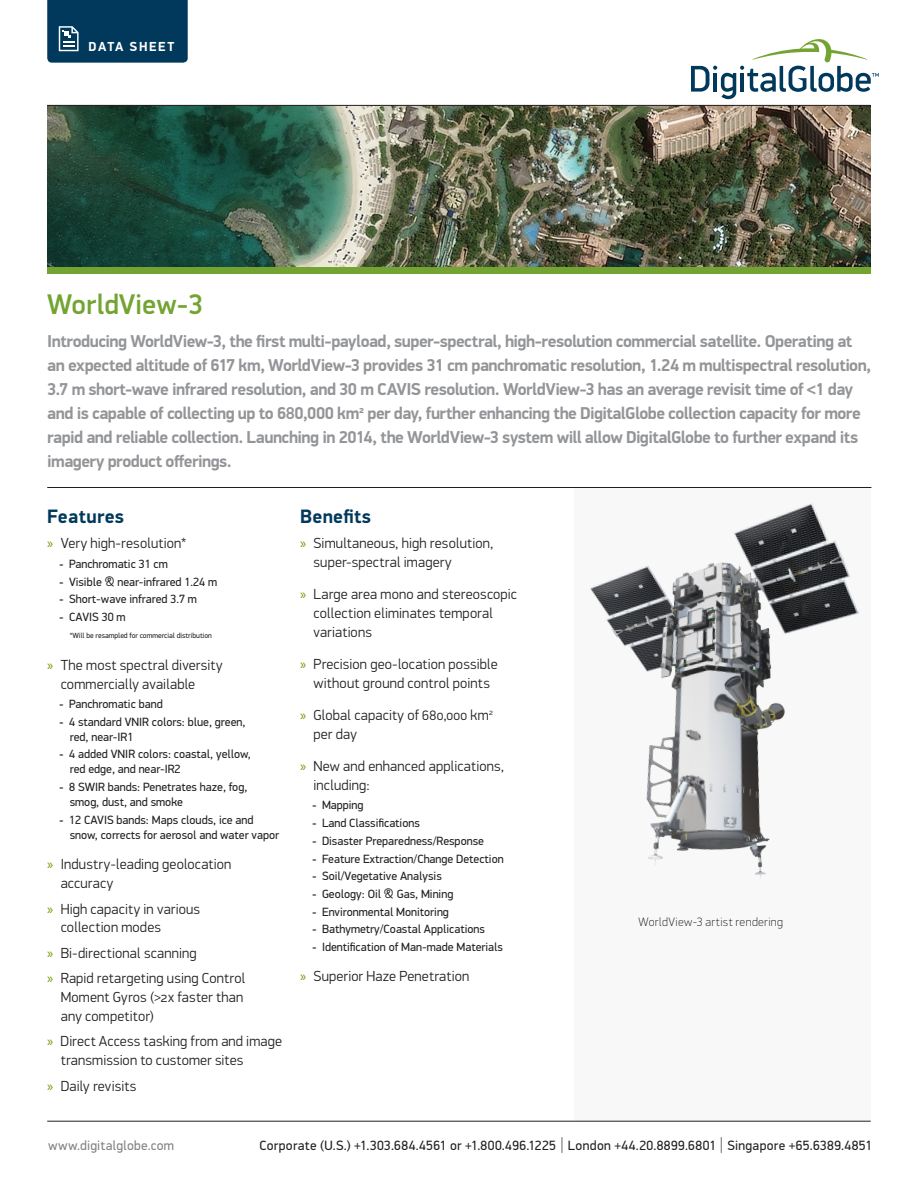
<style>
.page{position:relative;width:918px;height:1188px;background:#fff}
.page>*{position:absolute;margin:0;border:0;box-sizing:border-box;transform-origin:0 0}
.Header_1{font:500 28.5px "PF Din Display Pro";color:#73a432}
.Header_Paragraph{font:700 19.5px "PF Din Display Pro";letter-spacing:.015em;color:#00395c}
.Bullet_List{font:700 19.5px "PF Din Display Pro";letter-spacing:.015em;color:#00395c}
.intro_text{font:700 17.25px/24px "PF Din Display Pro";letter-spacing:-.03em;color:#939598}
.t1{font:300 14.7px/18.8px "PF Din Display Pro";letter-spacing:.015em;color:#231f20}
.t2{font:13.5px "PF Din Display Pro";letter-spacing:.03em;color:#231f20}
.t3{font:13.5px "PF Din Display Pro";letter-spacing:.015em;color:#808285}
.t4{font:700 13.2px "PF Din Display Pro";letter-spacing:.12em;color:#fff}
.t5{font:100 12.15px "PF Din Display Pro";letter-spacing:.035em;color:#231f20}
.t6{font:12px/15px "PF Din Display Pro";color:#231f20}
.t7{font:7.5px "PF Din Display Pro";color:#231f20}
.s1{font-family:"Myriad Pro";font-weight:400;color:#709900}
.s2{font-family:"Arial";font-weight:700;color:#57585a}
.s3{font-weight:100;font-size:18px}
</style>
<div class="page">
<div style="left:574px;top:415px;width:297px;height:706px;background:#f8f8f8"></div>
<svg style="left:691px;top:39px;width:188px;height:60px"></svg>
<div style="left:47px;top:0;width:141px;height:63px;background:#00395c"></div>
<img style="left:47px;top:106px;width:824px;height:161px">
<hr style="left:47px;top:487px;width:824px;height:1px;background:#231f20">
<img style="left:590px;top:503px;width:269px;height:375px">
<hr style="left:47px;top:1121px;width:824px;height:1px;background:#231f20">
<hr style="left:47px;top:105px;width:824px;height:1px;background:#231f20">
<div style="left:47px;top:267px;width:824px;height:7px;background:#73a432"></div>
<p class="t4" style="left:89px;top:38px;width:87px">DATA SHEET</p>
<p class="Header_1" style="left:47px;top:287px;width:157px">WorldView-3</p>
<p class="intro_text" style="left:47px;top:330px;width:825px">Introducing WorldView-3, the first multi-payload, super-spectral, high-resolution commercial satellite. Operating at an expected altitude of 617 km, WorldView-3 provides 31 cm panchromatic resolution, 1.24 m multispectral resolution, 3.7 m short-wave infrared resolution, and 30 m CAVIS resolution. WorldView-3 has an average revisit time of &lt;1 day and is capable of collecting up to 680,000 km<sup>2</sup> per day, further enhancing the DigitalGlobe collection capacity for more rapid and reliable collection. Launching in 2014, the WorldView-3 system will allow DigitalGlobe to further expand its imagery product offerings.</p>
<p class="Header_Paragraph" style="left:47px;top:504px;width:78px">Features</p>
<p class="t1" style="left:47px;top:534px;width:141px"><span class="s1">»</span> Very high-resolution*</p>
<p class="t6" style="left:59px;top:557px;width:110px"><span class="s2">-</span> Panchromatic 31 cm</p>
<p class="t6" style="left:59px;top:574px;width:159px"><span class="s2">-</span> Visible &amp; near-infrared 1.24 m</p>
<p class="t6" style="left:59px;top:592px;width:139px"><span class="s2">-</span> Short-wave infrared 3.7 m</p>
<p class="t6" style="left:59px;top:610px;width:68px"><span class="s2">-</span> CAVIS 30 m</p>
<p class="t7" style="left:70px;top:631px;width:144px">*Will be resampled for commercial distribution</p>
<p class="t1" style="left:61px;top:656px;width:163px;text-indent:-14px"><span class="s1">»</span> The most spectral diversity commercially available</p>
<p class="t6" style="left:59px;top:697px;width:105px"><span class="s2">-</span> Panchromatic band</p>
<p class="t6" style="left:70px;top:714px;width:177px;text-indent:-10px"><span class="s2">-</span> 4 standard VNIR colors: blue, green, red, near-IR1</p>
<p class="t6" style="left:70px;top:747px;width:183px;text-indent:-10px"><span class="s2">-</span> 4 added VNIR colors: coastal, yellow, red edge, and near-IR2</p>
<p class="t6" style="left:70px;top:780px;width:179px;text-indent:-10px"><span class="s2">-</span> 8 SWIR bands: Penetrates haze, fog, smog, dust, and smoke</p>
<p class="t6" style="left:70px;top:812px;width:211px;text-indent:-10px"><span class="s2">-</span> 12 CAVIS bands: Maps clouds, ice and snow, corrects for aerosol and water vapor</p>
<p class="t1" style="left:61px;top:855px;width:172px;text-indent:-14px"><span class="s1">»</span> Industry-leading geolocation accuracy</p>
<p class="t1" style="left:61px;top:899px;width:141px;text-indent:-14px"><span class="s1">»</span> High capacity in various collection modes</p>
<p class="t1" style="left:47px;top:944px;width:151px"><span class="s1">»</span> Bi-directional scanning</p>
<p class="t1" style="left:61px;top:969px;width:186px;text-indent:-14px"><span class="s1">»</span> Rapid retargeting using Control<br>Moment Gyros (&gt;2x faster than any competitor)</p>
<p class="t1" style="left:61px;top:1032px;width:223px;text-indent:-14px"><span class="s1">»</span> Direct Access tasking from and image transmission to customer sites</p>
<p class="t1" style="left:47px;top:1076px;width:91px"><span class="s1">»</span> Daily revisits</p>
<p class="Bullet_List" style="left:300px;top:504px;width:72px">Benefits</p>
<p class="t1" style="left:314px;top:534px;width:181px;text-indent:-14px"><span class="s1">»</span> Simultaneous, high resolution, super-spectral imagery</p>
<p class="t1" style="left:314px;top:585px;width:205px;text-indent:-14px"><span class="s1">»</span> Large area mono and stereoscopic collection eliminates temporal variations</p>
<p class="t1" style="left:300px;top:655px;width:199px;text-align:center"><span class="s1">»</span> Precision geo-location possible without ground control points</p>
<p class="t1" style="left:314px;top:706px;width:181px;text-indent:-14px"><span class="s1">»</span> Global capacity of 680,000 km<sup>2 </sup>per day</p>
<p class="t1" style="left:314px;top:757px;width:192px;text-indent:-14px"><span class="s1">»</span> New and enhanced applications, including:</p>
<p class="t6" style="left:312px;top:798px;width:53px"><span class="s2">-</span> Mapping</p>
<p class="t6" style="left:312px;top:816px;width:109px"><span class="s2">-</span> Land Classifications</p>
<p class="t6" style="left:312px;top:833px;width:173px"><span class="s2">-</span> Disaster Preparedness/Response</p>
<p class="t6" style="left:312px;top:851px;width:193px"><span class="s2">-</span> Feature Extraction/Change Detection</p>
<p class="t6" style="left:312px;top:869px;width:131px"><span class="s2">-</span> Soil/Vegetative Analysis</p>
<p class="t6" style="left:312px;top:887px;width:143px"><span class="s2">-</span> Geology: Oil &amp; Gas, Mining</p>
<p class="t6" style="left:312px;top:904px;width:138px"><span class="s2">-</span> Environmental Monitoring</p>
<p class="t6" style="left:312px;top:922px;width:174px"><span class="s2">-</span> Bathymetry/Coastal Applications</p>
<p class="t6" style="left:312px;top:940px;width:192px"><span class="s2">-</span> Identification of Man-made Materials</p>
<p class="t1" style="left:300px;top:967px;width:171px"><span class="s1">»</span> Superior Haze Penetration</p>
<p class="t5" style="left:638px;top:915px;width:146px">WorldView-3 artist rendering</p>
<p class="t3" style="left:48px;top:1137px;width:128px">www.digitalglobe.com</p>
<p class="t2" style="left:259px;top:1137px;width:614px">Corporate (U.S.) +1.303.684.4561 or +1.800.496.1225 <span class="s3">|</span> London +44.20.8899.6801 <span class="s3">|</span> Singapore +65.6389.4851</p>
</div>
